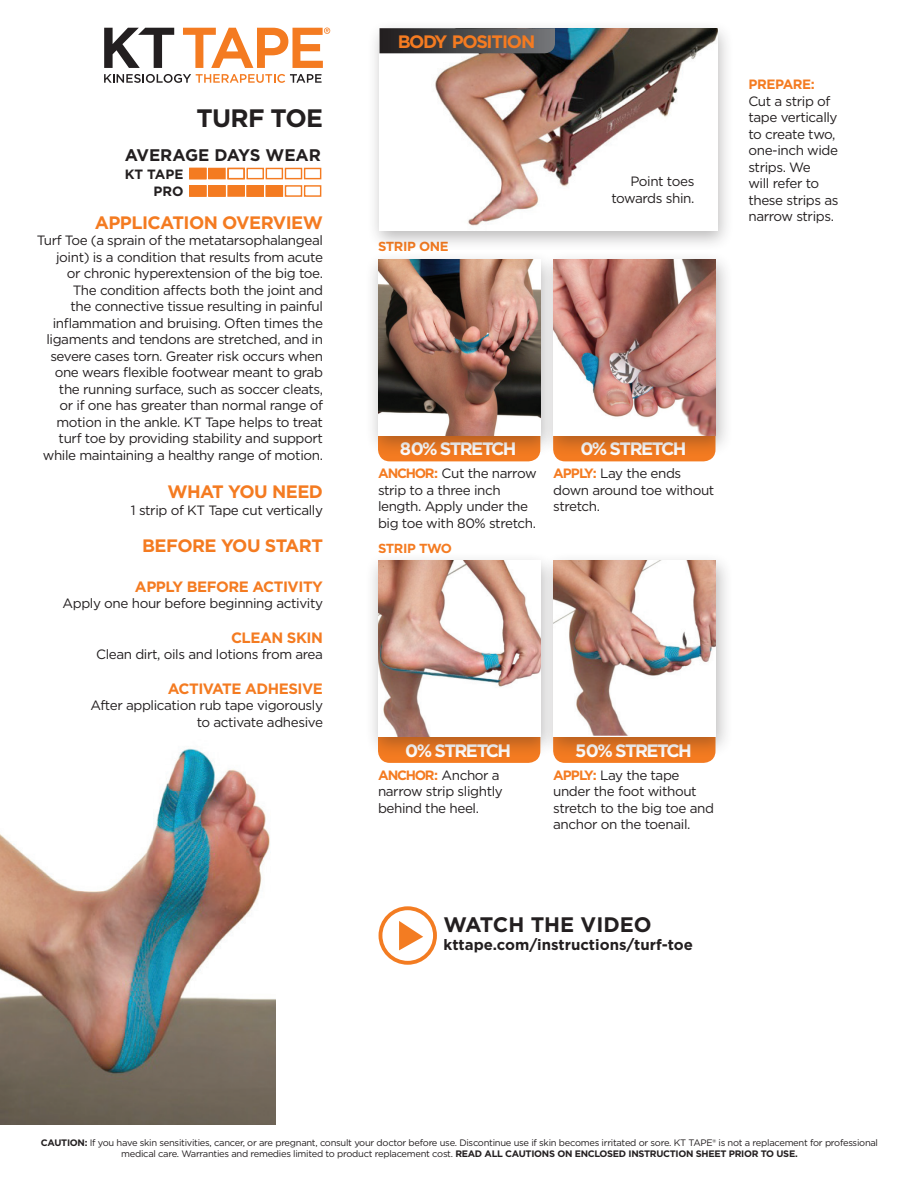
<style>
.page{position:relative;width:918px;height:1188px;background:#fff}
.page>*{position:absolute;margin:0;border:0;box-sizing:border-box;transform-origin:0 0}
.t1{font:700 25.2px "Gotham";letter-spacing:-.03em;color:#231f20}
.t2{font:700 21px "Gotham";color:#231f20}
.t3{font:700 18px "Gotham";letter-spacing:-.03em;color:#f47b21}
.t4{font:700 18px "Gotham";letter-spacing:-.09em;color:#fff}
.t5{font:700 18px "Gotham";letter-spacing:-.07em;color:#f47b21}
.t6{font:700 16.8px "Gotham";color:#231f20}
.t7{font:700 15px "Gotham";letter-spacing:-.03em;color:#f47b21}
.t8{font:700 15px "Gotham";color:#231f20}
.t9{font:13.5px/16.5px "Gotham";letter-spacing:-.03em;color:#231f20}
.t10{font:700 13.5px/16.8px "Gotham";color:#231f20;text-align:right}
.t11{font:700 13.5px "Gotham";letter-spacing:-.03em;color:#f47b21}
.t12{font:700 13.2px "Gotham";letter-spacing:-.03em;color:#f47b21}
.t13{font:9.3px/10.5px "Gotham";letter-spacing:-.03em;color:#231f20;text-align:center}
.s1{font-weight:700;color:#f47b21}
.s2{font-weight:700}
</style>
<div class="page">
<img style="left:0;top:748px;width:275px;height:377px">
<svg style="left:380px;top:457px;width:158px;height:4px"></svg>
<svg style="left:555px;top:457px;width:158px;height:4px"></svg>
<div style="left:366px;top:19px;width:369px;height:233px;background:#231f20;opacity:.31"></div>
<img style="left:380px;top:28px;width:337px;height:203px">
<div style="left:365px;top:250px;width:193px;height:207px;background:#231f20;opacity:.31"></div>
<img style="left:378px;top:259px;width:162px;height:176px">
<div style="left:540px;top:250px;width:193px;height:207px;background:#231f20;opacity:.31"></div>
<img style="left:554px;top:259px;width:162px;height:176px">
<svg style="left:380px;top:28px;width:175px;height:25px;background:#4a494b"></svg>
<svg style="left:380px;top:758px;width:159px;height:5px"></svg>
<svg style="left:555px;top:758px;width:159px;height:5px"></svg>
<div style="left:365px;top:552px;width:193px;height:206px;background:#231f20;opacity:.31"></div>
<img style="left:378px;top:561px;width:162px;height:176px">
<div style="left:540px;top:552px;width:193px;height:206px;background:#231f20;opacity:.31"></div>
<img style="left:554px;top:561px;width:162px;height:175px">
<svg style="left:104px;top:74px;width:218px;height:9px"></svg>
<svg style="left:104px;top:28px;width:70px;height:40px"></svg>
<svg style="left:183px;top:28px;width:147px;height:40px"></svg>
<div style="left:379px;top:906px;width:58px;height:59px;border:4px solid #f37c22;border-radius:50%"></div>
<svg style="left:399px;top:921px;width:24px;height:29px"></svg>
<div style="left:190px;top:168px;width:16px;height:11px;background:#f47b21"></div>
<div style="left:189px;top:168px;width:18px;height:11px;border:1px solid #f47b21"></div>
<div style="left:209px;top:168px;width:16px;height:11px;background:#f47b21"></div>
<div style="left:208px;top:168px;width:18px;height:11px;border:1px solid #f47b21"></div>
<div style="left:227px;top:168px;width:18px;height:11px;border:1px solid #f47b21"></div>
<div style="left:247px;top:168px;width:17px;height:11px;border:1px solid #f47b21"></div>
<div style="left:266px;top:168px;width:17px;height:11px;border:1px solid #f47b21"></div>
<div style="left:285px;top:168px;width:17px;height:11px;border:1px solid #f47b21"></div>
<div style="left:304px;top:168px;width:17px;height:11px;border:1px solid #f47b21"></div>
<div style="left:190px;top:186px;width:16px;height:10px;background:#f47b21"></div>
<div style="left:189px;top:185px;width:18px;height:12px;border:1px solid #f47b21"></div>
<div style="left:209px;top:186px;width:16px;height:10px;background:#f47b21"></div>
<div style="left:208px;top:185px;width:18px;height:12px;border:1px solid #f47b21"></div>
<div style="left:228px;top:186px;width:16px;height:10px;background:#f47b21"></div>
<div style="left:227px;top:185px;width:18px;height:12px;border:1px solid #f47b21"></div>
<div style="left:247px;top:186px;width:16px;height:10px;background:#f47b21"></div>
<div style="left:247px;top:185px;width:17px;height:12px;border:1px solid #f47b21"></div>
<div style="left:266px;top:186px;width:16px;height:10px;background:#f47b21"></div>
<div style="left:266px;top:185px;width:17px;height:12px;border:1px solid #f47b21"></div>
<div style="left:285px;top:185px;width:17px;height:12px;border:1px solid #f47b21"></div>
<div style="left:304px;top:185px;width:17px;height:12px;border:1px solid #f47b21"></div>
<h1 class="t1" style="left:197px;top:101px;width:128px">TURF TOE</h1>
<p class="t6" style="left:125px;top:144px;width:198px">AVERAGE DAYS WEAR</p>
<p class="t10" style="left:125px;top:166px;width:60px">KT TAPE<br>PRO</p>
<h3 class="t3" style="left:95px;top:211px;width:230px">APPLICATION OVERVIEW</h3>
<p class="t9" style="left:37px;top:232px;width:288px;text-align:right">Turf Toe (a sprain of the metatarsophalangeal joint) is a condition that results from acute<br>or chronic hyperextension of the big toe.<br>The condition affects both the joint and<br>the connective tissue resulting in painful inflammation and bruising. Often times the ligaments and tendons are stretched, and in severe cases torn. Greater risk occurs when one wears flexible footwear meant to grab the running surface, such as soccer cleats,<br>or if one has greater than normal range of motion in the ankle. KT Tape helps to treat turf toe by providing stability and support while maintaining a healthy range of motion.</p>
<h3 class="t3" style="left:167px;top:480px;width:157px">WHAT YOU NEED</h3>
<p class="t9" style="left:131px;top:501px;width:194px">1 strip of KT Tape cut vertically</p>
<h3 class="t3" style="left:142px;top:534px;width:182px">BEFORE YOU START</h3>
<p class="t7" style="left:135px;top:577px;width:190px">APPLY BEFORE ACTIVITY</p>
<p class="t9" style="left:63px;top:595px;width:262px">Apply one hour before beginning activity</p>
<p class="t7" style="left:231px;top:628px;width:93px">CLEAN SKIN</p>
<p class="t9" style="left:96px;top:646px;width:228px">Clean dirt, oils and lotions from area</p>
<p class="t7" style="left:168px;top:679px;width:157px">ACTIVATE ADHESIVE</p>
<p class="t9" style="left:90px;top:697px;width:234px;text-align:right">After application rub tape vigorously to activate adhesive</p>
<h3 class="t5" style="left:398px;top:30px;width:139px">BODY POSITION</h3>
<p class="t12" style="left:378px;top:238px;width:72px">STRIP ONE</p>
<p class="t9" style="left:611px;top:173px;width:85px;text-align:right">Point toes towards shin.</p>
<p class="t11" style="left:748px;top:76px;width:68px">PREPARE:</p>
<p class="t9" style="left:748px;top:93px;width:92px">Cut a strip of tape vertically to create two, one-inch wide strips. We<br>will refer to these strips as narrow strips.</p>
<h3 class="t4" style="left:400px;top:437px;width:118px">80% STRETCH</h3>
<h3 class="t4" style="left:580px;top:437px;width:107px">0% STRETCH</h3>
<p class="t9" style="left:378px;top:465px;width:160px"><span class="s1">ANCHOR:</span> Cut the narrow strip to a three inch length. Apply under the big toe with 80% stretch.</p>
<p class="t12" style="left:378px;top:539px;width:76px">STRIP TWO</p>
<p class="t9" style="left:553px;top:465px;width:163px"><span class="s1">APPLY:</span> Lay the ends down around toe without stretch.</p>
<h3 class="t4" style="left:405px;top:738px;width:107px">0% STRETCH</h3>
<h3 class="t4" style="left:575px;top:738px;width:118px">50% STRETCH</h3>
<p class="t9" style="left:378px;top:766px;width:126px"><span class="s1">ANCHOR:</span> Anchor a narrow strip slightly behind the heel.</p>
<p class="t9" style="left:553px;top:766px;width:162px"><span class="s1">APPLY:</span> Lay the tape under the foot without stretch to the big toe and anchor on the toenail.</p>
<h2 class="t2" style="left:444px;top:911px;width:210px">WATCH THE VIDEO</h2>
<p class="t8" style="left:444px;top:935px;width:251px">kttape.com/instructions/turf-toe</p>
<p class="t13" style="left:41px;top:1137px;width:839px"><span class="s2">CAUTION:</span> If you have skin sensitivities, cancer, or are pregnant, consult your doctor before use. Discontinue use if skin becomes irritated or sore. KT TAPE® is not a replacement for professional medical care. Warranties and remedies limited to product replacement cost. <span class="s2">READ ALL CAUTIONS ON ENCLOSED INSTRUCTION SHEET PRIOR TO USE.</span></p>
</div>
